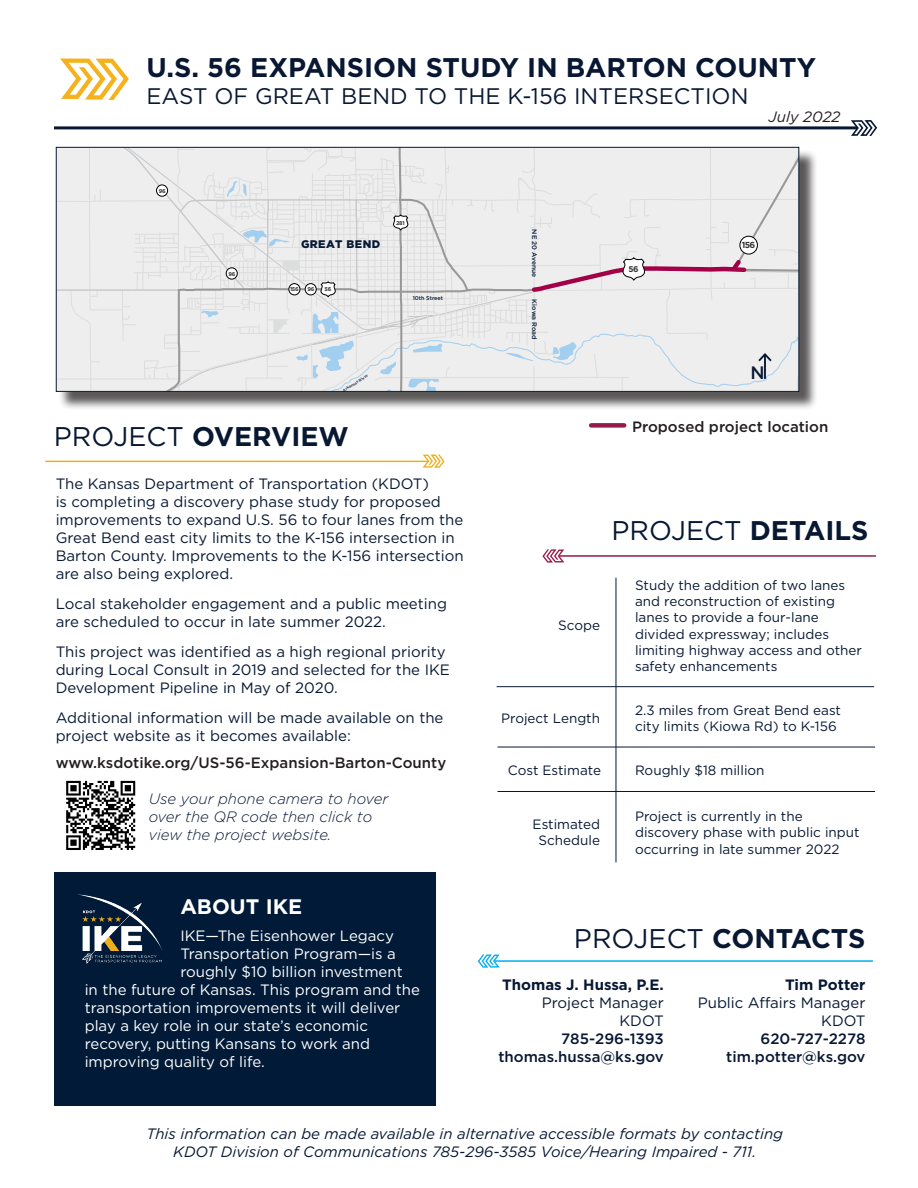
<style>
.page{position:relative;width:918px;height:1188px;background:#fff}
.page>*{position:absolute;margin:0;border:0;box-sizing:border-box;transform-origin:0 0}
.t1{font:700 27px "Gotham";color:#081833}
.t2{font:27px "Gotham";color:#081833}
.t3{font:22.5px "Gotham";color:#081833}
.t4{font:700 21px "Gotham";color:#fff}
.t5{font:500 18px "Gotham";color:#081833}
.t6{font:15px/18px "Gotham";color:#081833}
.t7{font:15px "Gotham";color:#fff}
.t8{font:italic 15px "Gotham";color:#081833}
.t9{font:italic 300 15px/18px "Gotham";color:#081833}
.t10{font:500 15px "Gotham";color:#231f20}
.t11{font:500 15px "Gotham";color:#081833}
.t12{font:15px "Gotham";color:#071834}
.t13{font:700 15px "Gotham";color:#081833}
.t14{font:700 15px "Gotham";color:#071834}
.t15{font:italic 15px "Gotham";color:#231f20}
.Paragraph_Style_1{font:13.5px/16.2px "Gotham";color:#081833}
.t16{font:900 11.1px "Gotham";letter-spacing:.04em;color:#051a35}
.t17{font:700 8.7px "Gotham";color:#343434}
.t18{font:700 8.25px "Gotham";color:#343434}
.t19{font:500 6.6px "Gotham";color:#051a35}
.t20{font:700 5.55px "Gotham";letter-spacing:-.07em;color:#343434}
.t21{font:500 5.55px "Gotham";color:#051a35}
.t22{font:500 3.9px "Gotham";color:#051a35}
.s1{font-weight:400}
.s2{font-weight:700}
</style>
<div class="page">
<hr style="left:54px;top:126px;width:803px;height:3px;background:#081833">
<svg style="left:851px;top:120px;width:26px;height:16px"></svg>
<svg style="left:60px;top:59px;width:69px;height:41px"></svg>
<svg style="left:423px;top:454px;width:22px;height:14px"></svg>
<hr style="left:45px;top:461px;width:384px;height:1px;background:#eeaf20">
<img style="left:66px;top:780px;width:70px;height:70px">
<div style="left:54px;top:872px;width:381px;height:234px;background:#001a37"></div>
<img style="left:78px;top:894px;width:85px;height:70px">
<hr style="left:559px;top:555px;width:317px;height:2px;background:#961b4b">
<svg style="left:542px;top:549px;width:22px;height:14px"></svg>
<hr style="left:497px;top:686px;width:377px;height:1px;background:#071834">
<hr style="left:616px;top:578px;width:1px;height:284px;background:#071834">
<hr style="left:498px;top:747px;width:377px;height:1px;background:#071834">
<hr style="left:498px;top:791px;width:377px;height:1px;background:#071834">
<div style="left:58px;top:149px;width:760px;height:262px;background:#231f20;opacity:.75"></div>
<hr style="left:495px;top:960px;width:378px;height:2px;background:#00aeef">
<svg style="left:478px;top:954px;width:22px;height:14px"></svg>
<svg style="left:56px;top:147px;width:743px;height:244px;background:#e7e7e8"></svg>
<div style="left:591px;top:423px;width:33px;height:5px;background:#961b4b"></div>
<p class="t1" style="left:146px;top:49px;width:671px">U.S. 56 EXPANSION STUDY IN BARTON COUNTY</p>
<p class="t3" style="left:146px;top:82px;width:603px">EAST OF GREAT BEND TO THE K-156 INTERSECTION</p>
<p class="t20" style="left:159px;top:187px;width:8px">96</p>
<p class="t20" style="left:228px;top:270px;width:8px">96</p>
<p class="t16" style="left:301px;top:237px;width:81px">GREAT BEND</p>
<p class="t20" style="left:325px;top:286px;width:8px">56</p>
<p class="t20" style="left:290px;top:286px;width:10px">156</p>
<p class="t20" style="left:307px;top:286px;width:8px">96</p>
<p class="t20" style="left:396px;top:219px;width:10px">281</p>
<p class="t21" style="left:413px;top:294px;width:32px">10th Street</p>
<p class="t22" style="left:342px;top:388px;width:30px;rotate:-32deg">Arkansas River</p>
<p class="t1" style="left:54px;top:418px;width:297px"><span class="s1">PROJECT</span> OVERVIEW</p>
<p class="t6" style="left:56px;top:474px;width:409px">The Kansas Department of Transportation (KDOT)<br>is completing a discovery phase study for proposed improvements to expand U.S. 56 to four lanes from the Great Bend east city limits to the K-156 intersection in Barton County. Improvements to the K-156 intersection are also being explored.</p>
<p class="t6" style="left:56px;top:594px;width:393px">Local stakeholder engagement and a public meeting are scheduled to occur in late summer 2022.</p>
<p class="t6" style="left:56px;top:642px;width:396px">This project was identified as a high regional priority during Local Consult in 2019 and selected for the IKE<br>Development Pipeline in May of 2020.</p>
<p class="t6" style="left:56px;top:708px;width:389px">Additional information will be made available on the project website as it becomes available:</p>
<p class="t10" style="left:56px;top:753px;width:392px">www.ksdotike.org/US-56-Expansion-Barton-County</p>
<p class="t9" style="left:149px;top:789px;width:241px">Use your phone camera to hover over the QR code then click to view the project website.</p>
<p class="t4" style="left:180px;top:893px;width:123px">ABOUT IKE</p>
<p class="t7" style="left:180px;top:927px;width:215px">IKE—The Eisenhower Legacy</p>
<p class="t7" style="left:180px;top:945px;width:217px">Transportation Program—is a</p>
<p class="t7" style="left:180px;top:963px;width:224px">roughly $10 billion investment</p>
<p class="t7" style="left:85px;top:981px;width:337px">in the future of Kansas. This program and the</p>
<p class="t7" style="left:85px;top:999px;width:317px">transportation improvements it will deliver</p>
<p class="t7" style="left:85px;top:1017px;width:285px">play a key role in our state’s economic</p>
<p class="t7" style="left:85px;top:1035px;width:287px">recovery, putting Kansans to work and</p>
<p class="t7" style="left:85px;top:1053px;width:182px">improving quality of life.</p>
<p class="t15" style="left:769px;top:107px;width:73px">July 2022</p>
<p class="t19" style="left:539px;top:229px;width:49px;rotate:90deg">NE 20 Avenue</p>
<p class="t19" style="left:539px;top:299px;width:42px;rotate:90deg">Kiowa Road</p>
<p class="t18" style="left:629px;top:264px;width:12px">56</p>
<p class="t17" style="left:742px;top:240px;width:15px">156</p>
<p class="t5" style="left:751px;top:361px;width:16px">N</p>
<p class="t10" style="left:632px;top:417px;width:198px">Proposed project location</p>
<p class="Paragraph_Style_1" style="left:558px;top:617px;width:43px">Scope</p>
<p class="Paragraph_Style_1" style="left:501px;top:710px;width:100px">Project Length</p>
<p class="t2" style="left:612px;top:513px;width:258px">PROJECT <span class="s2">DETAILS</span></p>
<p class="Paragraph_Style_1" style="left:635px;top:577px;width:228px">Study the addition of two lanes and reconstruction of existing lanes to provide a four-lane divided expressway; includes limiting highway access and other safety enhancements</p>
<p class="Paragraph_Style_1" style="left:635px;top:701px;width:208px">2.3 miles from Great Bend east city limits (Kiowa Rd) to K-156</p>
<p class="Paragraph_Style_1" style="left:508px;top:762px;width:95px">Cost Estimate</p>
<p class="Paragraph_Style_1" style="left:635px;top:762px;width:131px">Roughly $18 million</p>
<p class="Paragraph_Style_1" style="left:533px;top:816px;width:69px;text-align:center">Estimated<br>Schedule</p>
<p class="Paragraph_Style_1" style="left:635px;top:808px;width:226px">Project is currently in the discovery phase with public input occurring in late summer 2022</p>
<p class="t1" style="left:574px;top:921px;width:293px"><span class="s1">PROJECT</span> CONTACTS</p>
<p class="t14" style="left:785px;top:974px;width:82px">Tim Potter</p>
<p class="t12" style="left:698px;top:993px;width:169px">Public Affairs Manager</p>
<p class="t12" style="left:821px;top:1011px;width:46px">KDOT</p>
<p class="t11" style="left:761px;top:1029px;width:106px">620-727-2278</p>
<p class="t11" style="left:726px;top:1047px;width:141px">tim.potter@ks.gov</p>
<p class="t13" style="left:502px;top:974px;width:163px">Thomas J. Hussa, P.E.</p>
<p class="t6" style="left:542px;top:993px;width:123px">Project Manager</p>
<p class="t6" style="left:620px;top:1011px;width:46px">KDOT</p>
<p class="t11" style="left:561px;top:1029px;width:104px">785-296-1393</p>
<p class="t11" style="left:498px;top:1047px;width:167px">thomas.hussa@ks.gov</p>
<p class="t8" style="left:146px;top:1125px;width:638px">This information can be made available in alternative accessible formats by contacting</p>
<p class="t8" style="left:173px;top:1143px;width:584px">KDOT Division of Communications 785-296-3585 Voice/Hearing Impaired - 711.</p>
</div>
